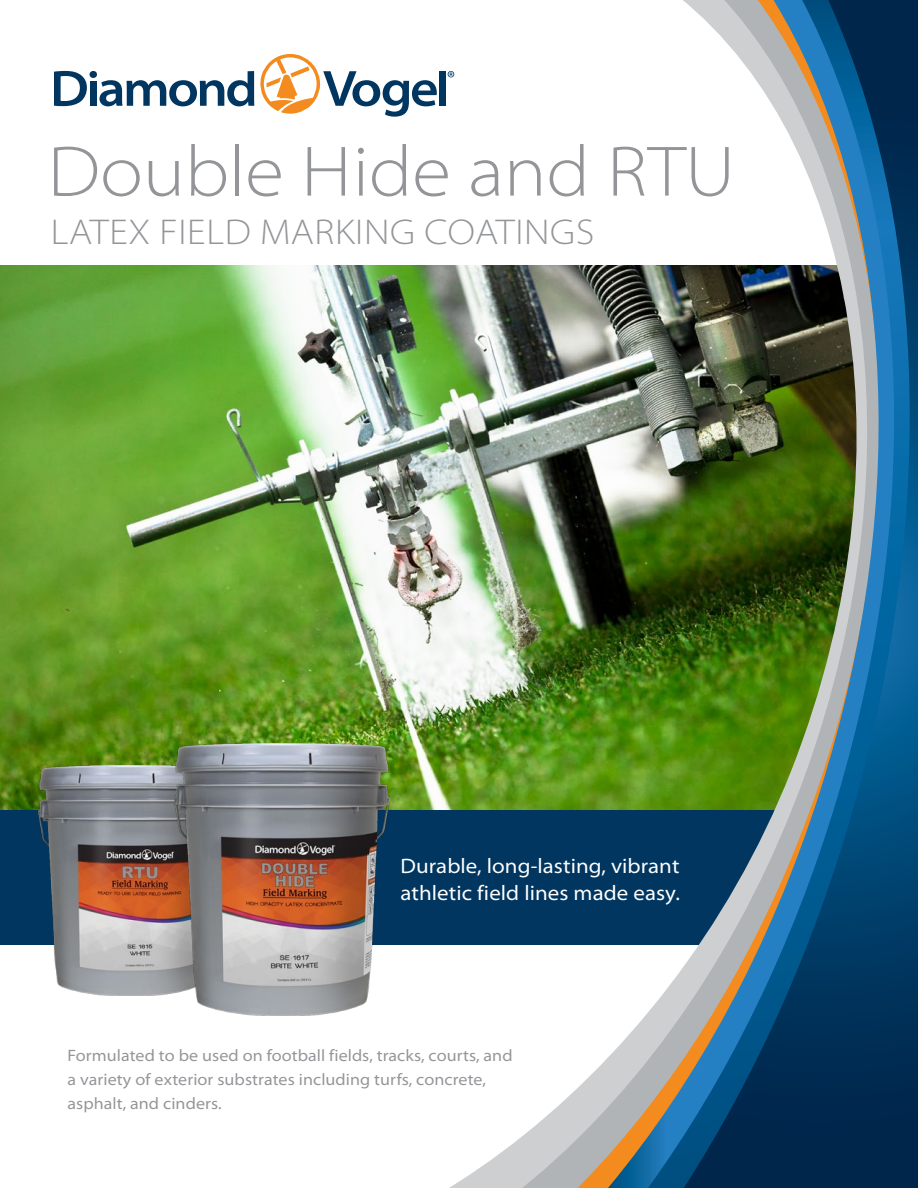
<style>
.page{position:relative;width:918px;height:1188px;background:#fff}
.page>*{position:absolute;margin:0;border:0;box-sizing:border-box;transform-origin:0 0}
.t1{font:300 semi-expanded 72px "Myriad Pro";color:#939598}
.t2{font:300 semi-expanded 36px "Myriad Pro";letter-spacing:.02em;color:#939598}
.t3{font:semi-expanded 21px/27px "Myriad Pro";letter-spacing:.005em;color:#fff}
.t4{font:semi-expanded 16.5px/24px "Myriad Pro";letter-spacing:.005em;color:#939598}
</style>
<div class="page">
<img style="left:0;top:266px;width:340px;height:544px">
<div style="left:0;top:810px;width:790px;height:135px;background:#003660"></div>
<img style="left:340px;top:71px;width:268px;height:1117px">
<img style="left:608px;top:265px;width:40px;height:923px">
<img style="left:648px;top:0;width:36px;height:1188px">
<svg style="left:684px;top:0;width:234px;height:1188px;background:#496f70"></svg>
<svg style="left:54px;top:71px;width:33px;height:35px"></svg>
<div style="left:90px;top:81px;width:7px;height:25px;background:#003660"></div>
<div style="left:90px;top:71px;width:7px;height:7px;background:#003660;border-radius:50%"></div>
<svg style="left:99px;top:54px;width:338px;height:63px"></svg>
<div style="left:440px;top:71px;width:6px;height:35px;background:#003660"></div>
<svg style="left:448px;top:71px;width:6px;height:6px"></svg>
<img style="left:39px;top:766px;width:135px;height:229px">
<img style="left:174px;top:744px;width:216px;height:271px">
<h1 class="t1" style="left:48px;top:128px;width:689px">Double Hide and RTU</h1>
<h2 class="t2" style="left:51px;top:210px;width:545px">LATEX FIELD MARKING COATINGS</h2>
<p class="t3" style="left:400px;top:852px;width:281px">Durable, long-lasting, vibrant athletic field lines made easy.</p>
<p class="t4" style="left:68px;top:1044px;width:447px">Formulated to be used on football fields, tracks, courts, and a variety of exterior substrates including turfs, concrete, asphalt, and cinders.</p>
</div>
